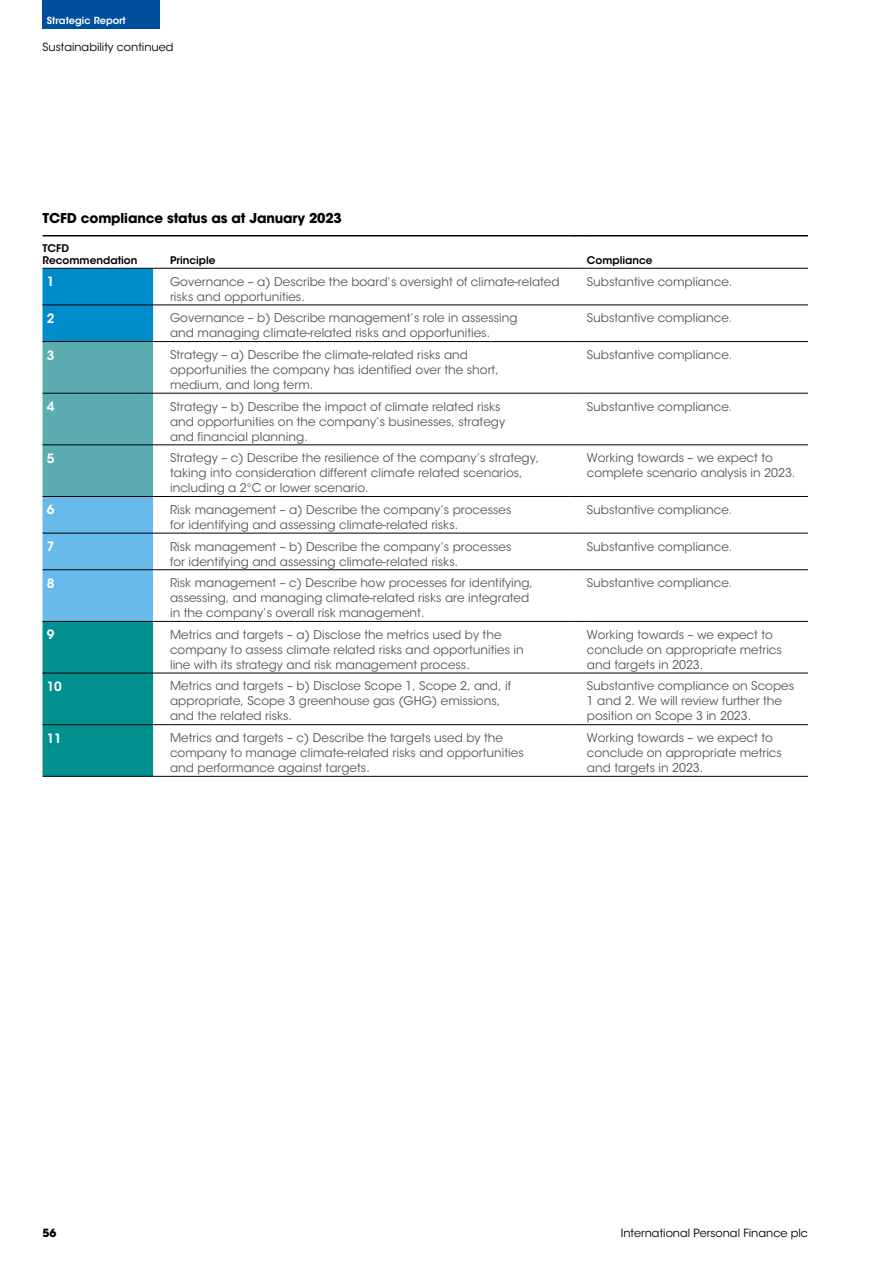
<style>
.page{position:relative;width:893px;height:1263px;background:#fff}
.page>*{position:absolute;margin:0;border:0;box-sizing:border-box;transform-origin:0 0}
.t1{font:700 13.5px "ITC Avant Garde Std";letter-spacing:-.01em;color:#000}
.t2{font:600 12.75px "ITC Avant Garde Std";color:#fff}
.t3{font:12px/15px "ITC Avant Garde Std";color:#575756}
.t4{font:11.25px "ITC Avant Garde Std";color:#000}
.t5{font:700 11.25px "ITC Avant Garde Std";color:#000}
.t6{font:600 10.5px/12px "ITC Avant Garde Std";color:#000}
.t7{font:600 9.75px "ITC Avant Garde Std";color:#fff}
</style>
<div class="page">
<hr style="left:43px;top:235px;width:110px;height:1px;background:#000">
<svg style="left:153px;top:235px;width:17px;height:1px"></svg>
<hr style="left:170px;top:235px;width:400px;height:1px;background:#000">
<hr style="left:170px;top:268px;width:400px;height:1px;background:#000">
<svg style="left:570px;top:235px;width:17px;height:1px"></svg>
<svg style="left:570px;top:268px;width:17px;height:1px"></svg>
<hr style="left:587px;top:235px;width:221px;height:1px;background:#000">
<hr style="left:587px;top:268px;width:221px;height:1px;background:#000">
<hr style="left:170px;top:305px;width:400px;height:1px;background:#000">
<svg style="left:570px;top:305px;width:17px;height:1px"></svg>
<hr style="left:587px;top:305px;width:221px;height:1px;background:#000">
<hr style="left:170px;top:341px;width:400px;height:1px;background:#000">
<svg style="left:570px;top:341px;width:17px;height:1px"></svg>
<hr style="left:587px;top:341px;width:221px;height:1px;background:#000">
<hr style="left:170px;top:393px;width:400px;height:1px;background:#000">
<svg style="left:570px;top:393px;width:17px;height:1px"></svg>
<hr style="left:587px;top:393px;width:221px;height:1px;background:#000">
<hr style="left:170px;top:445px;width:400px;height:1px;background:#000">
<svg style="left:570px;top:445px;width:17px;height:1px"></svg>
<hr style="left:587px;top:445px;width:221px;height:1px;background:#000">
<hr style="left:170px;top:496px;width:400px;height:1px;background:#000">
<svg style="left:570px;top:496px;width:17px;height:1px"></svg>
<hr style="left:587px;top:496px;width:221px;height:1px;background:#000">
<hr style="left:170px;top:533px;width:400px;height:1px;background:#000">
<svg style="left:570px;top:533px;width:17px;height:1px"></svg>
<hr style="left:587px;top:533px;width:221px;height:1px;background:#000">
<hr style="left:170px;top:569px;width:400px;height:1px;background:#000">
<svg style="left:570px;top:569px;width:17px;height:1px"></svg>
<hr style="left:587px;top:569px;width:221px;height:1px;background:#000">
<hr style="left:170px;top:621px;width:400px;height:1px;background:#000">
<svg style="left:570px;top:621px;width:17px;height:1px"></svg>
<hr style="left:587px;top:621px;width:221px;height:1px;background:#000">
<hr style="left:170px;top:673px;width:400px;height:1px;background:#000">
<svg style="left:570px;top:673px;width:17px;height:1px"></svg>
<hr style="left:587px;top:673px;width:221px;height:1px;background:#000">
<svg style="left:43px;top:268px;width:127px;height:509px;background:#4eaabd"></svg>
<hr style="left:170px;top:724px;width:400px;height:1px;background:#000">
<hr style="left:170px;top:776px;width:400px;height:1px;background:#000">
<svg style="left:570px;top:724px;width:17px;height:1px"></svg>
<svg style="left:570px;top:776px;width:17px;height:1px"></svg>
<hr style="left:587px;top:724px;width:221px;height:1px;background:#000">
<hr style="left:587px;top:776px;width:221px;height:1px;background:#000">
<div style="left:43px;top:0;width:117px;height:28px;background:#004f9f"></div>
<p class="t7" style="left:47px;top:14px;width:81px">Strategic Report</p>
<p class="t4" style="left:43px;top:40px;width:133px">Sustainability continued</p>
<p class="t1" style="left:43px;top:209px;width:301px">TCFD compliance status as at January 2023</p>
<p class="t6" style="left:43px;top:242px;width:97px">TCFD<br>Recommendation</p>
<p class="t6" style="left:170px;top:254px;width:47px">Principle</p>
<p class="t6" style="left:587px;top:254px;width:67px">Compliance</p>
<p class="t2" style="left:47px;top:273px;width:9px">1</p>
<p class="t3" style="left:170px;top:274px;width:391px">Governance – a) Describe the board’s oversight of climate-related risks and opportunities.</p>
<p class="t3" style="left:587px;top:274px;width:147px">Substantive compliance.</p>
<p class="t2" style="left:47px;top:310px;width:9px">2</p>
<p class="t3" style="left:170px;top:311px;width:349px">Governance – b) Describe management’s role in assessing and managing climate-related risks and opportunities.</p>
<p class="t3" style="left:587px;top:311px;width:147px">Substantive compliance.</p>
<p class="t2" style="left:47px;top:347px;width:9px">3</p>
<p class="t3" style="left:170px;top:347px;width:330px">Strategy – a) Describe the climate-related risks and opportunities the company has identified over the short, medium, and long term.</p>
<p class="t3" style="left:587px;top:347px;width:147px">Substantive compliance.</p>
<p class="t2" style="left:47px;top:398px;width:9px">4</p>
<p class="t3" style="left:170px;top:399px;width:337px">Strategy – b) Describe the impact of climate related risks and opportunities on the company’s businesses, strategy and financial planning.</p>
<p class="t3" style="left:587px;top:399px;width:147px">Substantive compliance.</p>
<p class="t2" style="left:47px;top:450px;width:9px">5</p>
<p class="t3" style="left:170px;top:450px;width:371px">Strategy – c) Describe the resilience of the company’s strategy, taking into consideration different climate related scenarios, including a 2°C or lower scenario.</p>
<p class="t3" style="left:587px;top:450px;width:210px">Working towards – we expect to complete scenario analysis in 2023.</p>
<p class="t2" style="left:47px;top:502px;width:9px">6</p>
<p class="t3" style="left:170px;top:502px;width:343px">Risk management – a) Describe the company’s processes for identifying and assessing climate-related risks.</p>
<p class="t3" style="left:587px;top:502px;width:147px">Substantive compliance.</p>
<p class="t2" style="left:47px;top:538px;width:9px">7</p>
<p class="t3" style="left:170px;top:539px;width:343px">Risk management – b) Describe the company’s processes for identifying and assessing climate-related risks.</p>
<p class="t3" style="left:587px;top:539px;width:147px">Substantive compliance.</p>
<p class="t2" style="left:47px;top:575px;width:9px">8</p>
<p class="t3" style="left:170px;top:575px;width:365px">Risk management – c) Describe how processes for identifying, assessing, and managing climate-related risks are integrated in the company’s overall risk management.</p>
<p class="t3" style="left:587px;top:575px;width:147px">Substantive compliance.</p>
<p class="t2" style="left:47px;top:627px;width:9px">9</p>
<p class="t3" style="left:170px;top:627px;width:355px">Metrics and targets – a) Disclose the metrics used by the company to assess climate related risks and opportunities in line with its strategy and risk management process.</p>
<p class="t3" style="left:587px;top:627px;width:197px">Working towards – we expect to conclude on appropriate metrics and targets in 2023.</p>
<p class="t2" style="left:47px;top:678px;width:17px">10</p>
<p class="t3" style="left:170px;top:679px;width:342px">Metrics and targets – b) Disclose Scope 1, Scope 2, and, if appropriate, Scope 3 greenhouse gas (GHG) emissions, and the related risks.</p>
<p class="t3" style="left:587px;top:679px;width:209px">Substantive compliance on Scopes<br>1 and 2. We will review further the position on Scope 3 in 2023.</p>
<p class="t2" style="left:47px;top:730px;width:17px">11</p>
<p class="t3" style="left:170px;top:730px;width:355px">Metrics and targets – c) Describe the targets used by the company to manage climate-related risks and opportunities and performance against targets.</p>
<p class="t3" style="left:587px;top:730px;width:197px">Working towards – we expect to conclude on appropriate metrics and targets in 2023.</p>
<p class="t5" style="left:43px;top:1226px;width:15px">56</p>
<p class="t4" style="left:621px;top:1226px;width:189px">International Personal Finance plc</p>
</div>
